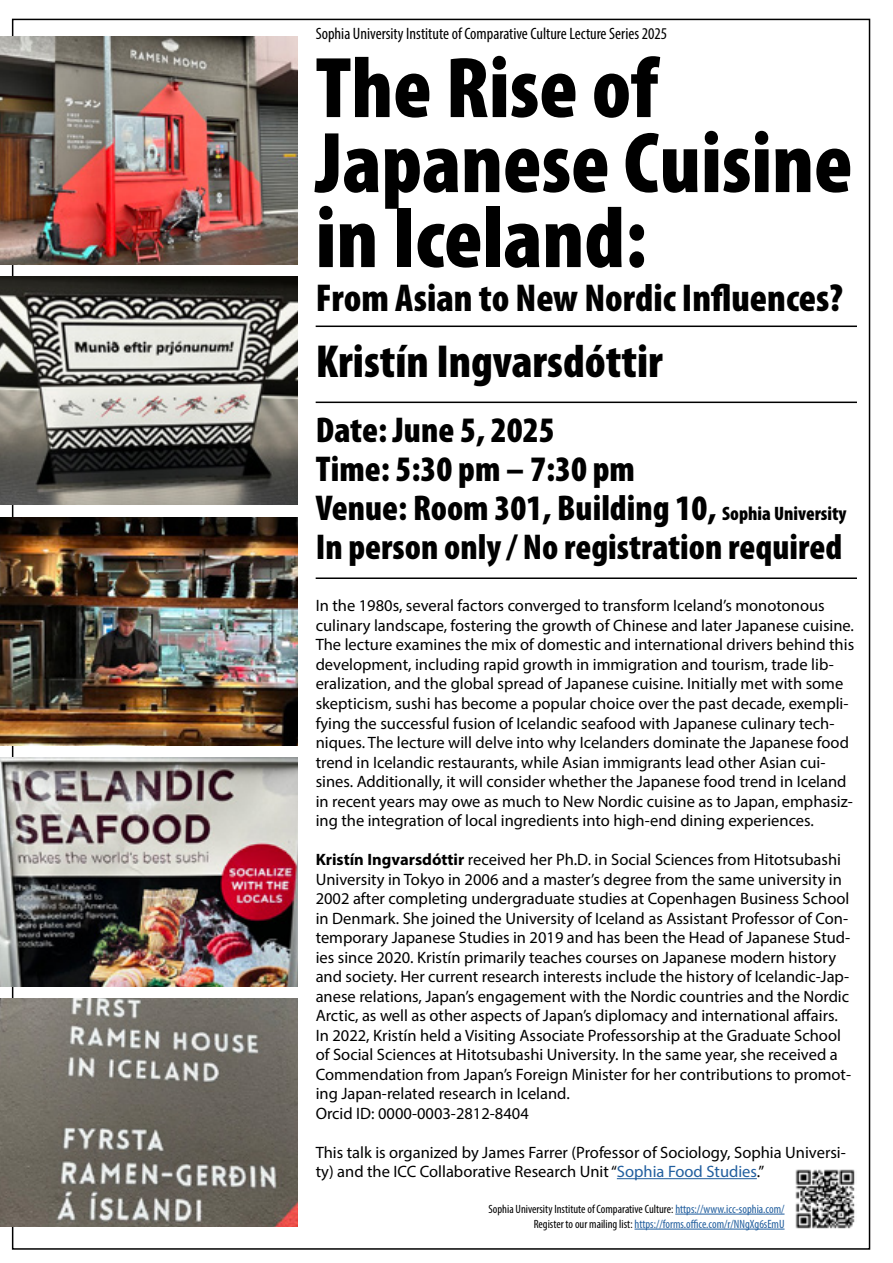
<style>
.page{position:relative;width:893px;height:1263px;background:#fff}
.page>*{position:absolute;margin:0;border:0;box-sizing:border-box;transform-origin:0 0}
.t1{font:900 condensed 87px/75px "Myriad Pro";color:#000}
.t2{font:900 condensed 46.5px "Myriad Pro";color:#000}
.t3{font:900 condensed 39px "Myriad Pro";color:#000}
.t4{font:900 condensed 36px/39px "Myriad Pro";color:#000}
.t5{font:16.5px/19.5px "Myriad Pro";color:#000}
.t6{font:condensed 16.5px "Myriad Pro";color:#000}
.t7{font:condensed 12px/15px "Myriad Pro";color:#000;text-align:right}
.s1{font-size:19.5px}
.s2{font-weight:700}
.s3{color:#215e9e}
</style>
<div class="page">
<img style="left:0;top:36px;width:298px;height:228px">
<hr style="left:617px;top:1178px;width:140px;height:1px;background:#215e9e">
<hr style="left:675px;top:1214px;width:109px;height:1px;background:#215e9e">
<hr style="left:634px;top:1229px;width:150px;height:1px;background:#215e9e">
<img style="left:795px;top:1169px;width:60px;height:60px">
<img style="left:0;top:277px;width:298px;height:228px">
<img style="left:0;top:517px;width:298px;height:229px">
<img style="left:0;top:758px;width:298px;height:228px">
<img style="left:0;top:998px;width:298px;height:228px">
<hr style="left:316px;top:402px;width:541px;height:1px;background:#000">
<hr style="left:316px;top:577px;width:541px;height:2px;background:#000">
<hr style="left:316px;top:326px;width:541px;height:1px;background:#000">
<p class="t6" style="left:316px;top:24px;width:353px">Sophia University Institute of Comparative Culture Lecture Series 2025</p>
<h1 class="t1" style="left:316px;top:52px;width:538px">The Rise of<br>Japanese Cuisine in Iceland:</h1>
<h3 class="t3" style="left:316px;top:277px;width:529px">From Asian to New Nordic Influences?</h3>
<h2 class="t2" style="left:316px;top:335px;width:349px">Kristín Ingvarsdóttir</h2>
<h3 class="t4" style="left:316px;top:410px;width:532px">Date: June 5, 2025<br>Time: 5:30 pm – 7:30 pm<br>Venue: Room 301, Building 10, <span class="s1">Sophia University<br></span>In person only / No registration required</h3>
<p class="t5" style="left:316px;top:596px;width:540px">In the 1980s, several factors converged to transform Iceland’s monotonous culinary landscape, fostering the growth of Chinese and later Japanese cuisine.<br>The lecture examines the mix of domestic and international drivers behind this development, including rapid growth in immigration and tourism, trade lib&shy;eralization, and the global spread of Japanese cuisine. Initially met with some skepticism, sushi has become a popular choice over the past decade, exempli&shy;fying the successful fusion of Icelandic seafood with Japanese culinary tech&shy;niques. The lecture will delve into why Icelanders dominate the Japanese food trend in Icelandic restaurants, while Asian immigrants lead other Asian cui&shy;sines. Additionally, it will consider whether the Japanese food trend in Iceland in recent years may owe as much to New Nordic cuisine as to Japan, emphasiz&shy;ing the integration of local ingredients into high-end dining experiences.</p>
<p class="t5" style="left:316px;top:849px;width:537px"><span class="s2">Kristín Ingvarsdóttir</span> received her Ph.D. in Social Sciences from Hitotsubashi University in Tokyo in 2006 and a master’s degree from the same university in 2002 after completing undergraduate studies at Copenhagen Business School in Denmark. She joined the University of Iceland as Assistant Professor of Con&shy;temporary Japanese Studies in 2019 and has been the Head of Japanese Stud&shy;ies since 2020. Kristín primarily teaches courses on Japanese modern history and society. Her current research interests include the history of Icelandic-Jap&shy;anese relations, Japan’s engagement with the Nordic countries and the Nordic Arctic, as well as other aspects of Japan’s diplomacy and international affairs.<br>In 2022, Kristín held a Visiting Associate Professorship at the Graduate School of Social Sciences at Hitotsubashi University. In the same year, she received a Commendation from Japan’s Foreign Minister for her contributions to promot&shy;ing Japan-related research in Iceland.<br>Orcid ID: 0000-0003-2812-8404</p>
<p class="t5" style="left:316px;top:1142px;width:532px">This talk is organized by James Farrer (Professor of Sociology, Sophia Universi&shy;ty) and the ICC Collaborative Research Unit “<span class="s3">Sophia Food Studies</span>.”</p>
<p class="t7" style="left:488px;top:1201px;width:298px">Sophia University Institute of Comparative Culture: <span class="s3">https://www.icc-sophia.com/<br></span>Register to our mailing list: <span class="s3">https://forms.office.com/r/NNgXg6sEmU</span></p>
</div>
